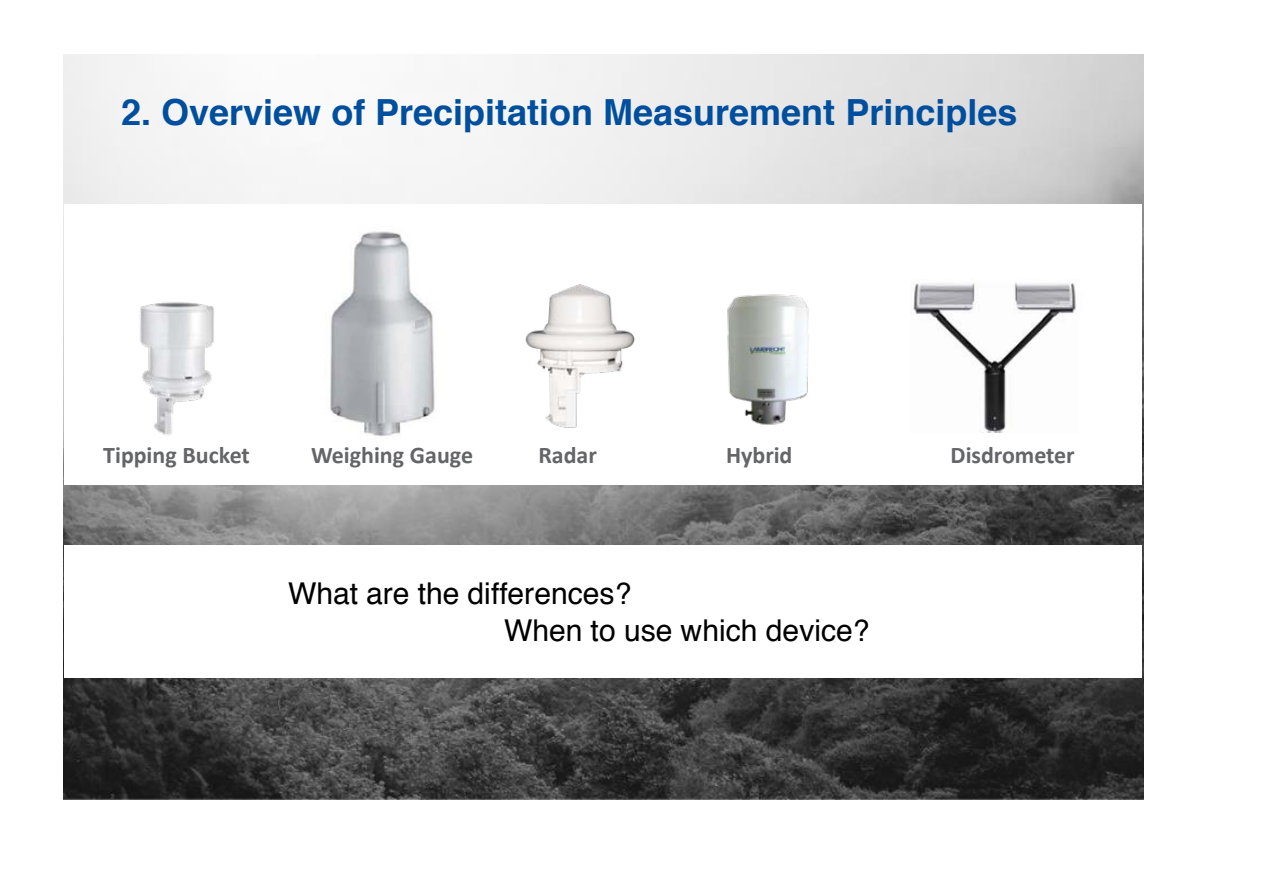
<style>
.page{position:relative;width:1263px;height:893px;background:#fff}
.page>*{position:absolute;margin:0;border:0;box-sizing:border-box;transform-origin:0 0}
.t1{font:700 36px "Helvetica";color:#004f9f}
.t2{font:30px/36.9px "Helvetica";color:#000}
.t3{font:700 24px "Calibri";color:#646567}
</style>
<div class="page">
<img style="left:64px;top:54px;width:1080px;height:745px">
<div style="left:64px;top:204px;width:1077px;height:281px;background:#fff"></div>
<img style="left:525px;top:284px;width:110px;height:144px">
<img style="left:330px;top:231px;width:105px;height:206px">
<img style="left:727px;top:294px;width:82px;height:131px">
<img style="left:140px;top:302px;width:74px;height:133px">
<img style="left:913px;top:282px;width:163px;height:150px">
<div style="left:64px;top:545px;width:1077px;height:133px;background:#fff"></div>
<h1 class="t1" style="left:121px;top:88px;width:898px">2. Overview of Precipitation Measurement Principles</h1>
<p class="t3" style="left:103px;top:440px;width:148px">Tipping Bucket</p>
<p class="t3" style="left:311px;top:440px;width:163px">Weighing Gauge</p>
<p class="t3" style="left:538px;top:440px;width:60px">Radar</p>
<p class="t3" style="left:726px;top:440px;width:68px">Hybrid</p>
<p class="t3" style="left:950px;top:440px;width:126px">Disdrometer</p>
<p class="t2" style="left:504px;top:577px;width:367px;text-indent:-216px">What are the differences?<br>When to use which device?</p>
</div>
